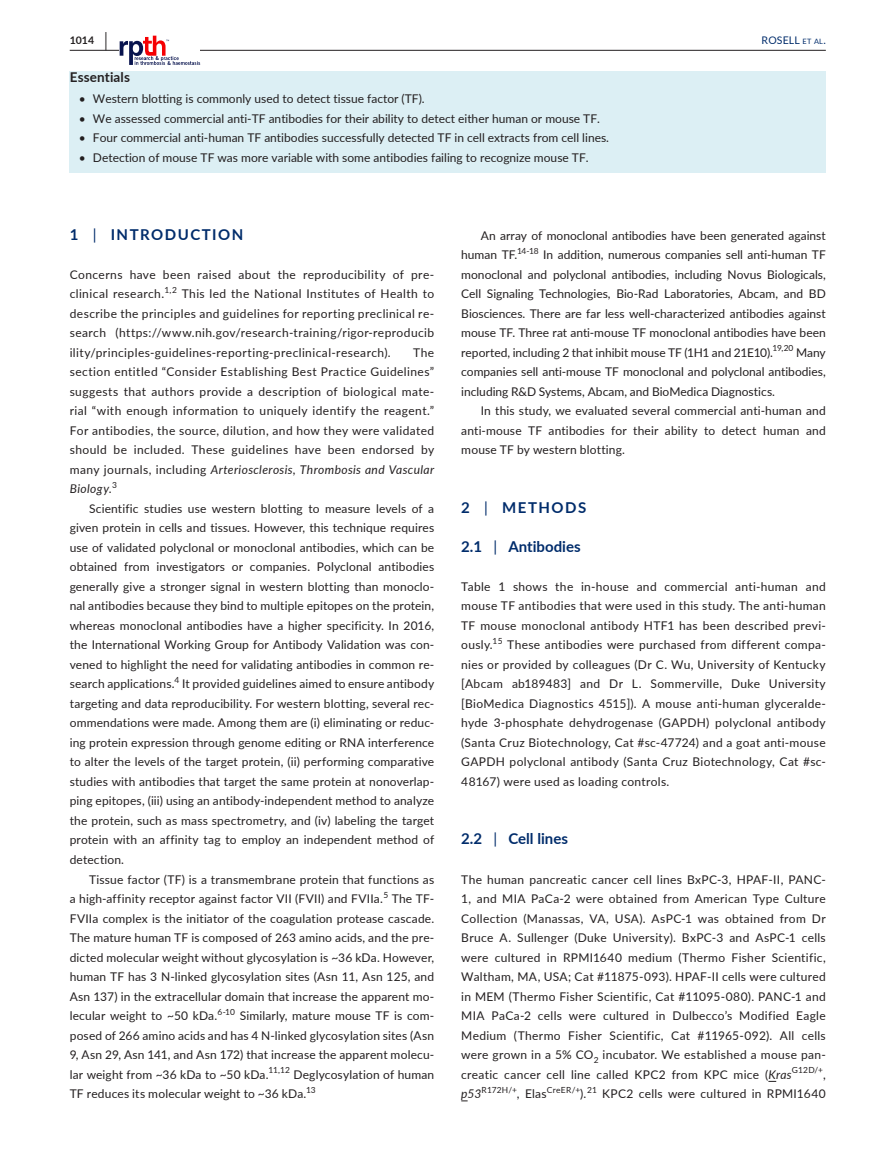
<style>
.page{position:relative;width:893px;height:1174px;background:#fff}
.page>*{position:absolute;margin:0;border:0;box-sizing:border-box;transform-origin:0 0}
.t1{font:700 15px "Lato";color:#002c6b}
.t2{font:700 15px "Lato";letter-spacing:.09em;color:#002c6b}
.t3{font:700 13.5px "Lato";letter-spacing:.01em;color:#231f20}
.t4{font:12px/19.5px "Lato";letter-spacing:.01em;color:#231f20;text-align:justify}
.t5{font:12px/19.5px "Lato";letter-spacing:.035em;color:#231f20}
.t6{font:10.5px "Lato";letter-spacing:.01em;color:#002c6b}
.t7{font:700 10.5px "Lato";color:#231f20}
.t8{font:8.4px "Lato";letter-spacing:-.015em;color:#231f20}
.s1{font-size:19.5px}
.s2{font-size:7.35px}
.s3{font-weight:400}
.s4{font-style:italic}
</style>
<div class="page">
<hr style="left:70px;top:50px;width:756px;height:1px;background:#231f20">
<svg style="left:120px;top:36px;width:80px;height:29px"></svg>
<div style="left:70px;top:72px;width:756px;height:13px;background:#dceff4"></div>
<div style="left:70px;top:84px;width:756px;height:31px;background:#dceff4"></div>
<div style="left:70px;top:103px;width:756px;height:31px;background:#dceff4"></div>
<div style="left:70px;top:123px;width:756px;height:31px;background:#dceff4"></div>
<div style="left:70px;top:142px;width:756px;height:31px;background:#dceff4"></div>
<p class="t7" style="left:70px;top:33px;width:39px">1014 <span class="s1">|</span></p>
<p class="t6" style="left:762px;top:33px;width:66px">ROSELL <span class="s2">et al</span>.</p>
<p class="t3" style="left:70px;top:68px;width:62px">Essentials</p>
<p class="t4" style="left:79px;top:89px;width:347px">• Western blotting is commonly used to detect tissue factor (TF).</p>
<p class="t4" style="left:79px;top:108px;width:523px">• We assessed commercial anti-TF antibodies for their ability to detect either human or mouse TF.</p>
<p class="t4" style="left:79px;top:128px;width:532px">• Four commercial anti-human TF antibodies successfully detected TF in cell extracts from cell lines.</p>
<p class="t4" style="left:79px;top:147px;width:511px">• Detection of mouse TF was more variable with some antibodies failing to recognize mouse TF.</p>
<p class="t2" style="left:70px;top:223px;width:175px">1 <span class="s3">|</span> INTRODUCTION</p>
<p class="t5" style="left:70px;top:264px;width:366px">Concerns have been raised about the reproducibility of pre&shy;clinical research.</p>
<p class="t8" style="left:164px;top:284px;width:14px">1,2</p>
<p class="t4" style="left:70px;top:284px;width:366px;text-indent:112px">This led the National Institutes of Health to describe the principles and guidelines for reporting preclinical re&shy;search (https://www.nih.gov/research-training/rigor-reproducib ility/principles-guidelines-reporting-preclinical-research).</p>
<p class="t4" style="left:70px;top:342px;width:366px;text-indent:343px">The section entitled “Consider Establishing Best Practice Guidelines” suggests that authors provide a description of biological mate&shy;rial “with enough information to uniquely identify the reagent.” For antibodies, the source, dilution, and how they were validated should be included. These guidelines have been endorsed by many journals, including <span class="s4">Arteriosclerosis, Thrombosis and Vascular Biology</span>.</p>
<p class="t8" style="left:112px;top:479px;width:6px">3</p>
<p class="t4" style="left:70px;top:498px;width:366px;text-indent:20px">Scientific studies use western blotting to measure levels of a given protein in cells and tissues. However, this technique requires use of validated polyclonal or monoclonal antibodies, which can be obtained from investigators or companies. Polyclonal antibodies generally give a stronger signal in western blotting than monoclo&shy;nal antibodies because they bind to multiple epitopes on the protein, whereas monoclonal antibodies have a higher specificity. In 2016, the International Working Group for Antibody Validation was con&shy;vened to highlight the need for validating antibodies in common re&shy;search applications.</p>
<p class="t8" style="left:175px;top:674px;width:6px">4</p>
<p class="t4" style="left:70px;top:674px;width:366px;text-indent:112px">It provided guidelines aimed to ensure antibody targeting and data reproducibility. For western blotting, several rec&shy;ommendations were made. Among them are (i) eliminating or reduc&shy;ing protein expression through genome editing or RNA interference to alter the levels of the target protein, (ii) performing comparative studies with antibodies that target the same protein at nonoverlap&shy;ping epitopes, (iii) using an antibody-independent method to analyze the protein, such as mass spectrometry, and (iv) labeling the target protein with an affinity tag to employ an independent method of detection.</p>
<p class="t4" style="left:70px;top:869px;width:366px;text-indent:20px">Tissue factor (TF) is a transmembrane protein that functions as a high-affinity receptor against factor VII (FVII) and FVIIa.<sup>5</sup> The TF-FVIIa complex is the initiator of the coagulation protease cascade.<br>The mature human TF is composed of 263 amino acids, and the pre&shy;dicted molecular weight without glycosylation is ~36 kDa. However, human TF has 3 N-linked glycosylation sites (Asn 11, Asn 125, and Asn 137) in the extracellular domain that increase the apparent mo&shy;lecular weight to ~50 kDa.<sup>6-10</sup> Similarly, mature mouse TF is com&shy;posed of 266 amino acids and has 4 N-linked glycosylation sites (Asn 9, Asn 29, Asn 141, and Asn 172) that increase the apparent molecu&shy;lar weight from ~36 kDa to ~50 kDa.<sup>11,12</sup> Deglycosylation of human TF reduces its molecular weight to ~36 kDa.<sup>13</sup></p>
<p class="t4" style="left:461px;top:225px;width:366px;text-indent:20px">An array of monoclonal antibodies have been generated against human TF.</p>
<p class="t8" style="left:517px;top:245px;width:23px">14-18</p>
<p class="t4" style="left:461px;top:245px;width:366px;text-indent:82px">In addition, numerous companies sell anti-human TF monoclonal and polyclonal antibodies, including Novus Biologicals, Cell Signaling Technologies, Bio-Rad Laboratories, Abcam, and BD Biosciences. There are far less well-characterized antibodies against mouse TF. Three rat anti-mouse TF monoclonal antibodies have been reported, including 2 that inhibit mouse TF (1H1 and 21E10).</p>
<p class="t8" style="left:773px;top:342px;width:22px">19,20</p>
<p class="t4" style="left:461px;top:342px;width:366px;text-indent:335px">Many companies sell anti-mouse TF monoclonal and polyclonal antibodies, including R&amp;D Systems, Abcam, and BioMedica Diagnostics.</p>
<p class="t4" style="left:461px;top:401px;width:366px;text-indent:20px">In this study, we evaluated several commercial anti-human and anti-mouse TF antibodies for their ability to detect human and mouse TF by western blotting.</p>
<p class="t2" style="left:461px;top:496px;width:127px">2 <span class="s3">|</span> METHODS</p>
<p class="t1" style="left:461px;top:535px;width:121px">2.1 <span class="s3">|</span> Antibodies</p>
<p class="t4" style="left:461px;top:576px;width:366px">Table 1 shows the in-house and commercial anti-human and mouse TF antibodies that were used in this study. The anti-human TF mouse monoclonal antibody HTF1 has been described previ&shy;ously.</p>
<p class="t8" style="left:493px;top:635px;width:11px">15</p>
<p class="t4" style="left:461px;top:635px;width:366px;text-indent:46px">These antibodies were purchased from different compa&shy;nies or provided by colleagues (Dr C. Wu, University of Kentucky [Abcam ab189483] and Dr L. Sommerville, Duke University [BioMedica Diagnostics 4515]). A mouse anti-human glyceralde&shy;hyde 3-phosphate dehydrogenase (GAPDH) polyclonal antibody (Santa Cruz Biotechnology, Cat #sc-47724) and a goat anti-mouse GAPDH polyclonal antibody (Santa Cruz Biotechnology, Cat #sc-48167) were used as loading controls.</p>
<p class="t1" style="left:461px;top:828px;width:108px">2.2 <span class="s3">|</span> Cell lines</p>
<p class="t4" style="left:461px;top:869px;width:366px">The human pancreatic cancer cell lines BxPC-3, HPAF-II, PANC-1, and MIA PaCa-2 were obtained from American Type Culture Collection (Manassas, VA, USA). AsPC-1 was obtained from Dr Bruce A. Sullenger (Duke University). BxPC-3 and AsPC-1 cells were cultured in RPMI1640 medium (Thermo Fisher Scientific, Waltham, MA, USA; Cat #11875-093). HPAF-II cells were cultured in MEM (Thermo Fisher Scientific, Cat #11095-080). PANC-1 and MIA PaCa-2 cells were cultured in Dulbecco’s Modified Eagle Medium (Thermo Fisher Scientific, Cat #11965-092). All cells were grown in a 5% CO<sub>2</sub> incubator. We established a mouse pan&shy;creatic cancer cell line called KPC2 from KPC mice (<span class="s4">Kras</span><sup>G12D/+</sup>, <span class="s4">p53</span><sup>R172H/+</sup>, Elas<sup>CreER/+</sup>).<sup>21</sup> KPC2 cells were cultured in RPMI1640</p>
</div>
